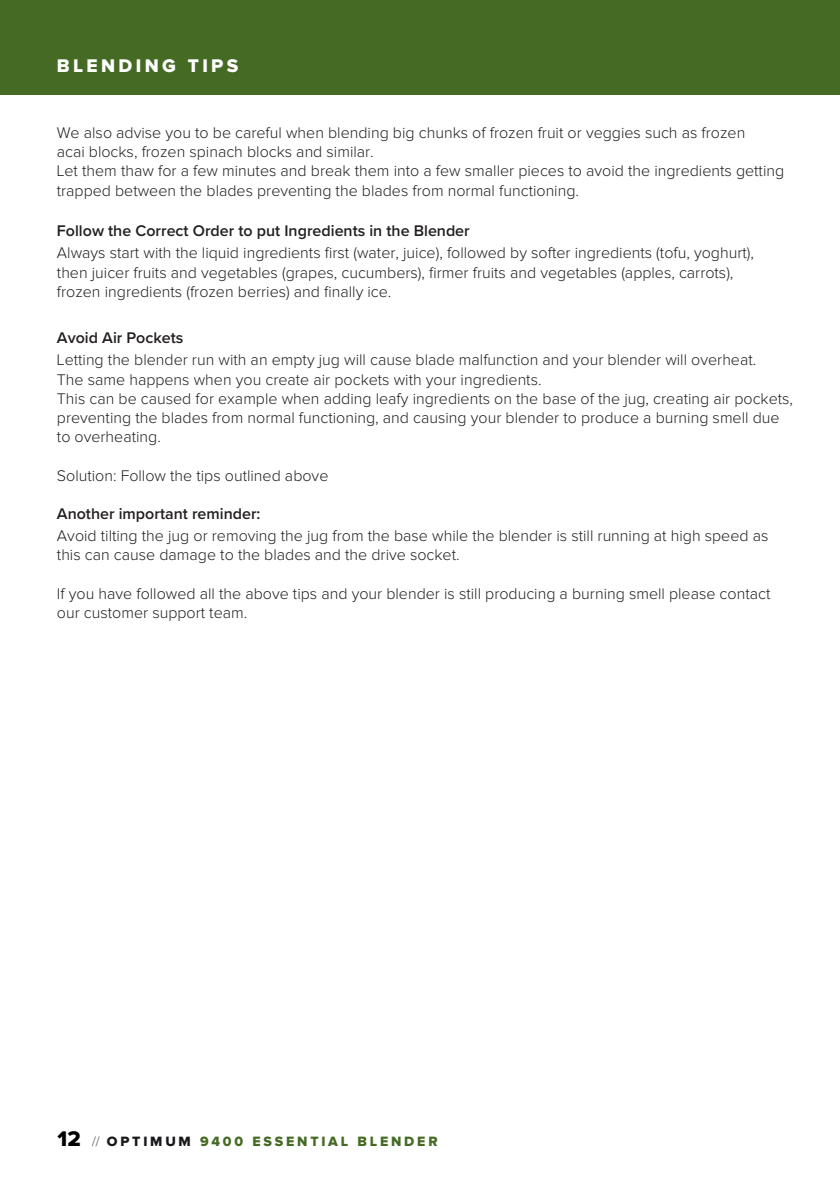
<style>
.page{position:relative;width:840px;height:1191px;background:#fff}
.page>*{position:absolute;margin:0;border:0;box-sizing:border-box;transform-origin:0 0}
.t1{font:19px "Proxima Nova Extrabld";letter-spacing:.18em;color:#fff}
.t2{font:300 16px/19.2px "Proxima Nova";color:#231f20}
.t3{font:600 16px "Proxima Nova";color:#231f20}
.t4{font:14px "Proxima Nova Extrabld";letter-spacing:.2em;color:#446a24}
.s1{font-size:22px;color:#000}
.s2{font-family:"Proxima Nova";font-weight:100;color:#000}
.s3{color:#1a171b}
</style>
<div class="page">
<div style="left:0;top:0;width:839px;height:94px;background:#446a24"></div>
<p class="t1" style="left:57px;top:55px;width:183px">BLENDING TIPS</p>
<p class="t2" style="left:57px;top:124px;width:728px">We also advise you to be careful when blending big chunks of frozen fruit or veggies such as frozen<br>acai blocks, frozen spinach blocks and similar.<br>Let them thaw for a few minutes and break them into a few smaller pieces to avoid the ingredients getting trapped between the blades preventing the blades from normal functioning.</p>
<p class="t3" style="left:57px;top:219px;width:414px">Follow the Correct Order to put Ingredients in the Blender</p>
<p class="t2" style="left:57px;top:244px;width:698px">Always start with the liquid ingredients first (water, juice), followed by softer ingredients (tofu, yoghurt), then juicer fruits and vegetables (grapes, cucumbers), firmer fruits and vegetables (apples, carrots), frozen ingredients (frozen berries) and finally ice.</p>
<p class="t3" style="left:57px;top:326px;width:128px">Avoid Air Pockets</p>
<p class="t2" style="left:57px;top:351px;width:737px">Letting the blender run with an empty jug will cause blade malfunction and your blender will overheat.<br>The same happens when you create air pockets with your ingredients.<br>This can be caused for example when adding leafy ingredients on the base of the jug, creating air pockets, preventing the blades from normal functioning, and causing your blender to produce a burning smell due to overheating.</p>
<p class="t2" style="left:57px;top:466px;width:273px">Solution: Follow the tips outlined above</p>
<p class="t3" style="left:57px;top:502px;width:205px">Another important reminder:</p>
<p class="t2" style="left:57px;top:527px;width:712px">Avoid tilting the jug or removing the jug from the base while the blender is still running at high speed as this can cause damage to the blades and the drive socket.</p>
<p class="t2" style="left:57px;top:584px;width:714px">If you have followed all the above tips and your blender is still producing a burning smell please contact our customer support team.</p>
<p class="t4" style="left:58px;top:1133px;width:381px"><span class="s1">12</span> <span class="s2">//</span> <span class="s3">OPTIMUM</span> 9400 ESSENTIAL BLENDER</p>
</div>
